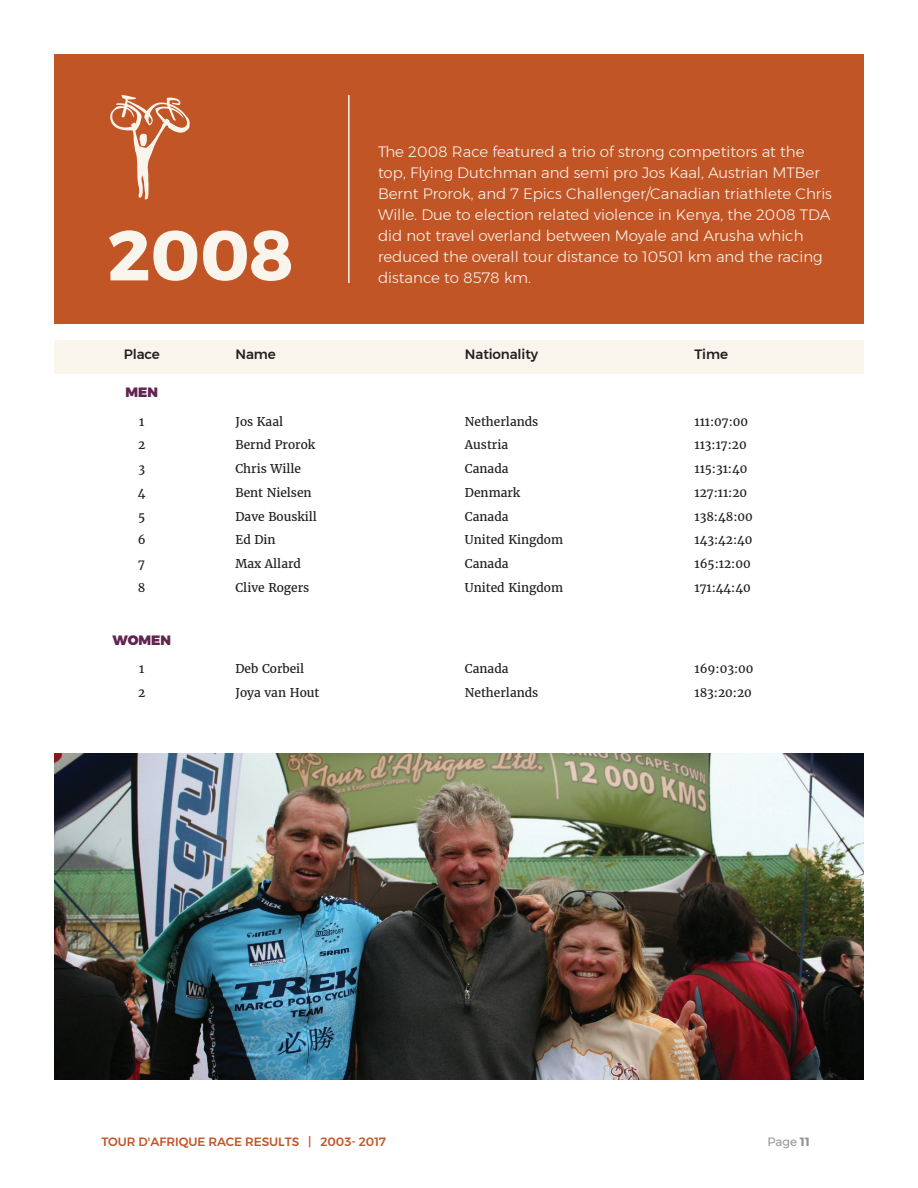
<style>
.page{position:relative;width:918px;height:1188px;background:#fff}
.page>*{position:absolute;margin:0;border:0;box-sizing:border-box;transform-origin:0 0}
.t1{font:700 70.65px "Montserrat";color:#f9f5ed}
.t2{font:300 15px/21px "Montserrat";color:#f9f5ed}
.t3{font:500 13.5px "Montserrat";letter-spacing:-.01em;color:#231f20}
.t4{font:900 13.5px "Montserrat";color:#622550}
.t5{font:12px "Merriweather";color:#231f20}
.t6{font:500 12px "Montserrat";color:#c25426}
.t7{font:12px "Montserrat";color:#939598}
.s1{font-weight:700}
</style>
<div class="page">
<div style="left:54px;top:340px;width:810px;height:34px;background:#f9f5ed"></div>
<div style="left:54px;top:54px;width:810px;height:270px;background:#c25526"></div>
<img style="left:54px;top:754px;width:810px;height:326px">
<hr style="left:348px;top:95px;width:2px;height:188px;background:#f9f5ed">
<svg style="left:110px;top:95px;width:80px;height:105px"></svg>
<h1 class="t1" style="left:108px;top:199px;width:188px">2008</h1>
<p class="t2" style="left:378px;top:141px;width:456px">The 2008 Race featured a trio of strong competitors at the top, Flying Dutchman and semi pro Jos Kaal, Austrian MTBer Bernt Prorok, and 7 Epics Challenger/Canadian triathlete Chris Wille. Due to election related violence in Kenya, the 2008 TDA did not travel overland between Moyale and Arusha which reduced the overall tour distance to 10501 km and the racing</p>
<p class="t2" style="left:378px;top:267px;width:155px">distance to 8578 km.</p>
<p class="t3" style="left:124px;top:344px;width:37px">Place</p>
<p class="t3" style="left:235px;top:344px;width:42px">Name</p>
<p class="t3" style="left:465px;top:344px;width:75px">Nationality</p>
<p class="t3" style="left:694px;top:344px;width:35px">Time</p>
<p class="t4" style="left:125px;top:381px;width:34px">MEN</p>
<p class="t5" style="left:139px;top:413px;width:7px">1</p>
<p class="t5" style="left:235px;top:413px;width:49px">Jos Kaal</p>
<p class="t5" style="left:465px;top:413px;width:75px">Netherlands</p>
<p class="t5" style="left:694px;top:413px;width:55px">111:07:00</p>
<p class="t5" style="left:138px;top:437px;width:9px">2</p>
<p class="t5" style="left:235px;top:437px;width:81px">Bernd Prorok</p>
<p class="t5" style="left:465px;top:437px;width:45px">Austria</p>
<p class="t5" style="left:694px;top:437px;width:54px">113:17:20</p>
<p class="t5" style="left:138px;top:461px;width:8px">3</p>
<p class="t5" style="left:235px;top:461px;width:67px">Chris Wille</p>
<p class="t5" style="left:465px;top:461px;width:45px">Canada</p>
<p class="t5" style="left:694px;top:461px;width:55px">115:31:40</p>
<p class="t5" style="left:138px;top:485px;width:9px">4</p>
<p class="t5" style="left:235px;top:485px;width:78px">Bent Nielsen</p>
<p class="t5" style="left:465px;top:485px;width:57px">Denmark</p>
<p class="t5" style="left:694px;top:485px;width:54px">127:11:20</p>
<p class="t5" style="left:138px;top:508px;width:9px">5</p>
<p class="t5" style="left:235px;top:508px;width:83px">Dave Bouskill</p>
<p class="t5" style="left:465px;top:508px;width:45px">Canada</p>
<p class="t5" style="left:694px;top:508px;width:60px">138:48:00</p>
<p class="t5" style="left:138px;top:532px;width:9px">6</p>
<p class="t5" style="left:235px;top:532px;width:42px">Ed Din</p>
<p class="t5" style="left:465px;top:532px;width:100px">United Kingdom</p>
<p class="t5" style="left:694px;top:532px;width:60px">143:42:40</p>
<p class="t5" style="left:138px;top:556px;width:8px">7</p>
<p class="t5" style="left:235px;top:556px;width:67px">Max Allard</p>
<p class="t5" style="left:465px;top:556px;width:45px">Canada</p>
<p class="t5" style="left:694px;top:556px;width:58px">165:12:00</p>
<p class="t5" style="left:138px;top:580px;width:9px">8</p>
<p class="t5" style="left:235px;top:580px;width:75px">Clive Rogers</p>
<p class="t5" style="left:465px;top:580px;width:100px">United Kingdom</p>
<p class="t5" style="left:694px;top:580px;width:58px">171:44:40</p>
<p class="t4" style="left:112px;top:629px;width:60px">WOMEN</p>
<p class="t5" style="left:139px;top:661px;width:7px">1</p>
<p class="t5" style="left:235px;top:661px;width:70px">Deb Corbeil</p>
<p class="t5" style="left:465px;top:661px;width:45px">Canada</p>
<p class="t5" style="left:694px;top:661px;width:61px">169:03:00</p>
<p class="t5" style="left:138px;top:685px;width:9px">2</p>
<p class="t5" style="left:235px;top:685px;width:85px">Joya van Hout</p>
<p class="t5" style="left:465px;top:685px;width:75px">Netherlands</p>
<p class="t5" style="left:694px;top:685px;width:59px">183:20:20</p>
<p class="t6" style="left:102px;top:1133px;width:286px">TOUR D'AFRIQUE RACE RESULTS | 2003- 2017</p>
<p class="t7" style="left:767px;top:1133px;width:44px">Page <span class="s1">11</span></p>
</div>
